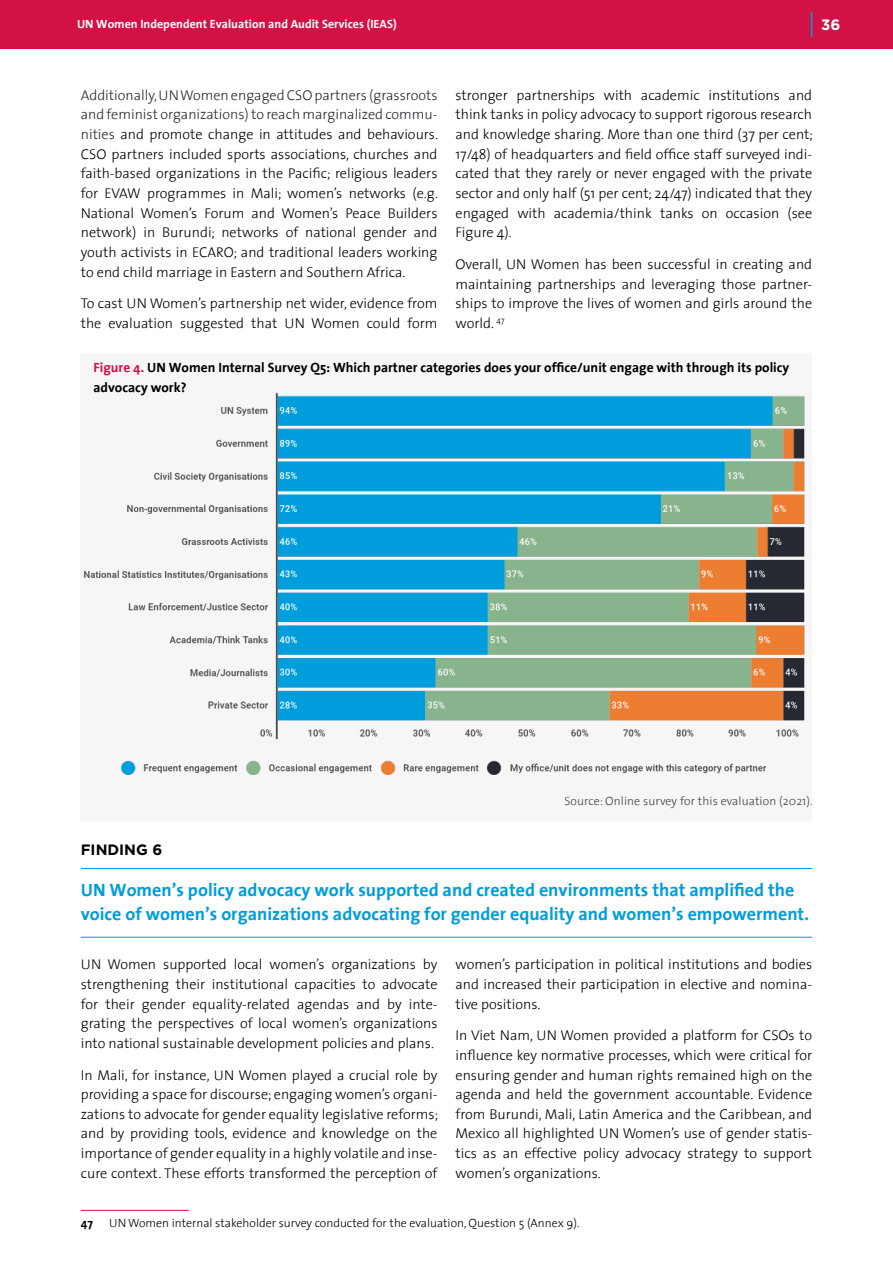
<style>
.page{position:relative;width:893px;height:1263px;background:#fff}
.page>*{position:absolute;margin:0;border:0;box-sizing:border-box;transform-origin:0 0}
.FIndings_Text{font:700 18px/24px "The Sans";color:#009ddc}
.FINDINGS_HEADER{font:700 15px "Gotham";color:#000}
.t1{font:700 15px "Gotham";color:#fff}
.t2{font:300 14.25px/19.6px "The Sans";color:#000;text-align:justify}
.Figure_header{font:700 13.5px/19.6px "The Sans";color:#000}
.Footnote{font:300 12px "The Sans";color:#000}
.t3{font:700 12px "The Sans";color:#fff}
.source_figures{font:300 12px "The Sans";letter-spacing:.01em;color:#414042}
.Footnote-2{font:700 12px "The Sans";color:#000}
.s1{color:#262831}
.s2{color:#d31145}
</style>
<div class="page">
<div style="left:0;top:0;width:893px;height:48px;background:#d31145"></div>
<svg style="left:811px;top:11px;width:1px;height:26px"></svg>
<div style="left:81px;top:353px;width:731px;height:468px;background:#f6f6f6"></div>
<hr style="left:81px;top:1210px;width:108px;height:1px;background:#d31245">
<hr style="left:81px;top:868px;width:731px;height:1px;background:#009ddc">
<hr style="left:81px;top:937px;width:731px;height:1px;background:#009ddc">
<img style="left:83px;top:392px;width:722px;height:383px">
<p class="t3" style="left:77px;top:14px;width:321px">UN Women Independent Evaluation and Audit Services (IEAS)</p>
<p class="t1" style="left:821px;top:15px;width:21px">36</p>
<p class="t2" style="left:81px;top:85px;width:359px"><span class="s1">Additionally, UN Women engaged CSO partners (grassroots and feminist organizations) to reach marginalized commu&shy;nities</span> and promote change in attitudes and behaviours.<br>CSO partners included sports associations, churches and faith-based organizations in the Pacific; religious leaders for EVAW programmes in Mali; women’s networks (e.g.<br>National Women’s Forum and Women’s Peace Builders network) in Burundi; networks of national gender and youth activists in ECARO; and traditional leaders working to end child marriage in Eastern and Southern Africa.</p>
<p class="t2" style="left:81px;top:293px;width:358px">To cast UN Women’s partnership net wider, evidence from the evaluation suggested that UN Women could form</p>
<p class="t2" style="left:455px;top:85px;width:359px">stronger partnerships with academic institutions and think tanks in policy advocacy to support rigorous research and knowledge sharing. More than one third (37 per cent; 17/48) of headquarters and field office staff surveyed indi&shy;cated that they rarely or never engaged with the private sector and only half (51 per cent; 24/47) indicated that they engaged with academia/think tanks on occasion (see Figure 4).</p>
<p class="t2" style="left:455px;top:254px;width:358px">Overall, UN Women has been successful in creating and maintaining partnerships and leveraging those partner&shy;ships to improve the lives of women and girls around the world. <sup>47</sup></p>
<p class="Figure_header" style="left:94px;top:358px;width:697px"><span class="s2">Figure 4.</span> UN Women Internal Survey Q5: Which partner categories does your office/unit engage with through its policy advocacy work?</p>
<p class="source_figures" style="left:564px;top:791px;width:250px">Source: Online survey for this evaluation (2021).</p>
<p class="FINDINGS_HEADER" style="left:81px;top:839px;width:83px">FINDING 6</p>
<p class="FIndings_Text" style="left:81px;top:877px;width:730px">UN Women’s policy advocacy work supported and created environments that amplified the voice of women’s organizations advocating for gender equality and women’s empowerment.</p>
<p class="t2" style="left:81px;top:954px;width:358px">UN Women supported local women’s organizations by strengthening their institutional capacities to advocate for their gender equality-related agendas and by inte&shy;grating the perspectives of local women’s organizations into national sustainable development policies and plans.</p>
<p class="t2" style="left:81px;top:1064px;width:359px">In Mali, for instance, UN Women played a crucial role by providing a space for discourse; engaging women’s organi&shy;zations to advocate for gender equality legislative reforms; and by providing tools, evidence and knowledge on the importance of gender equality in a highly volatile and inse&shy;cure context. These efforts transformed the perception of</p>
<p class="t2" style="left:455px;top:954px;width:358px">women’s participation in political institutions and bodies and increased their participation in elective and nomina&shy;tive positions.</p>
<p class="t2" style="left:455px;top:1025px;width:358px">In Viet Nam, UN Women provided a platform for CSOs to influence key normative processes, which were critical for ensuring gender and human rights remained high on the agenda and held the government accountable. Evidence from Burundi, Mali, Latin America and the Caribbean, and Mexico all highlighted UN Women’s use of gender statis&shy;tics as an effective policy advocacy strategy to support women’s organizations.</p>
<p class="Footnote-2" style="left:81px;top:1213px;width:14px">47</p>
<p class="Footnote" style="left:109px;top:1213px;width:472px">UN Women internal stakeholder survey conducted for the evaluation, Question 5 (Annex 9).</p>
</div>
